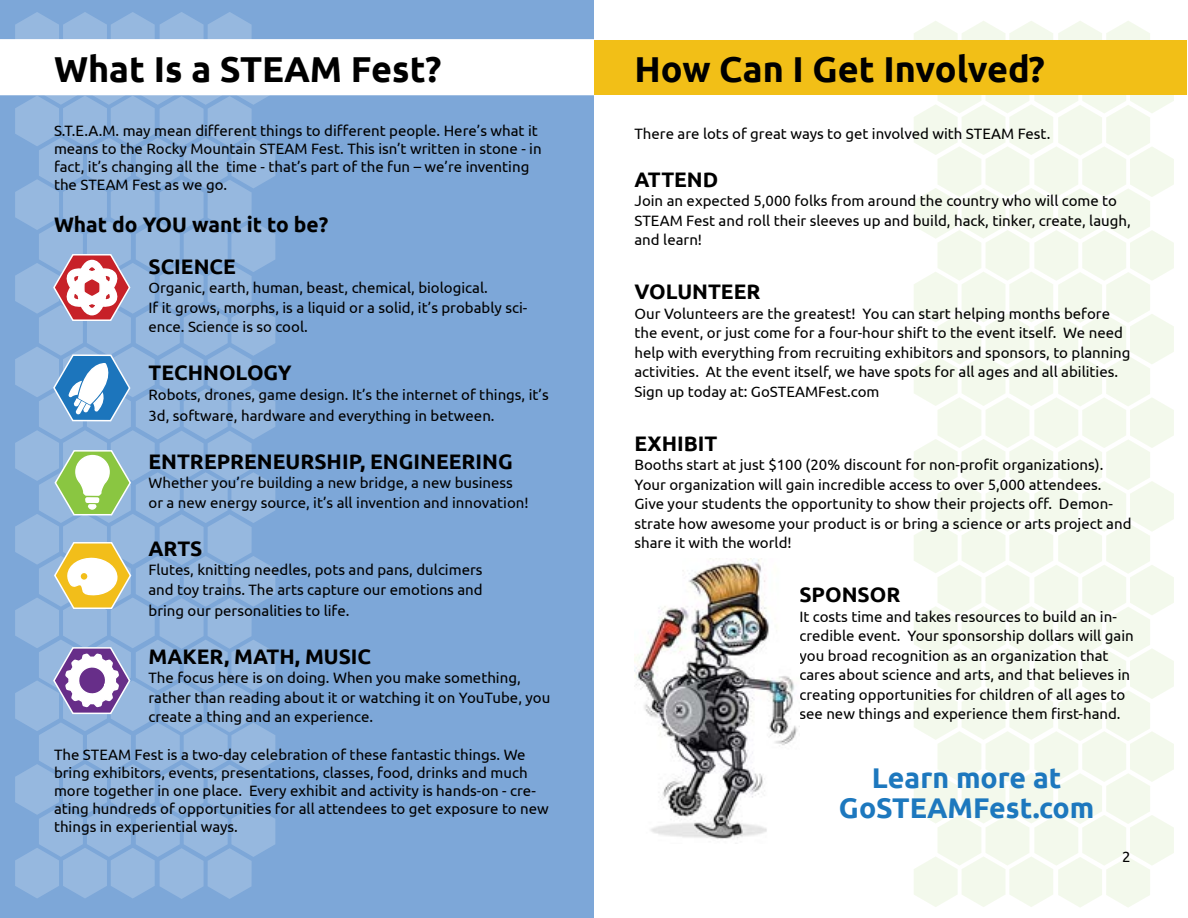
<style>
.page{position:relative;width:1188px;height:918px;background:#fff}
.page>*{position:absolute;margin:0;border:0;box-sizing:border-box;transform-origin:0 0}
.t1{font:700 36px "Ubuntu";color:#000}
.t2{font:700 28.5px/30px "Ubuntu";color:#1d78be;text-align:center}
.t3{font:700 21px/42px "Ubuntu";color:#000;text-align:center}
.t4{font:15px/19.5px "Ubuntu";color:#000}
</style>
<div class="page">
<svg style="left:914px;top:21px;width:260px;height:886px"></svg>
<div style="left:595px;top:40px;width:592px;height:54px;background:#f2bf17"></div>
<div style="left:0;top:0;width:594px;height:918px;background:#7da7d8"></div>
<div style="left:1px;top:40px;width:592px;height:55px;background:#fff"></div>
<div style="left:0;top:39px;width:594px;height:56px;border:2px solid #fff"></div>
<img style="left:634px;top:558px;width:164px;height:281px">
<svg style="left:15px;top:12px;width:260px;height:887px"></svg>
<h1 class="t1" style="left:54px;top:47px;width:389px">What Is a STEAM Fest?</h1>
<p class="t4" style="left:54px;top:121px;width:489px;line-height:18px">S.T.E.A.M. may mean different things to different people. Here’s what it means to the Rocky Mountain STEAM Fest. This isn’t written in stone - in fact, it’s changing all the time - that’s part of the fun – we’re inventing the STEAM Fest as we go.</p>
<h3 class="t3" style="left:54px;top:203px;width:276px">What do YOU want it to be?<br>SCIENCE</h3>
<p class="t4" style="left:148px;top:278px;width:380px">Organic, earth, human, beast, chemical, biological.<br>If it grows, morphs, is a liquid or a solid, it’s probably sci&shy;ence. Science is so cool.</p>
<h3 class="t3" style="left:148px;top:352px;width:145px">TECHNOLOGY</h3>
<p class="t4" style="left:148px;top:384px;width:402px;line-height:21px">Robots, drones, game design. It’s the internet of things, it’s<br>3d, software, hardware and everything in between.</p>
<h3 class="t3" style="left:148px;top:440px;width:366px">ENTREPRENEURSHIP, ENGINEERING</h3>
<p class="t4" style="left:148px;top:473px;width:382px">Whether you’re building a new bridge, a new business or a new energy source, it’s all invention and innovation!</p>
<h3 class="t3" style="left:148px;top:527px;width:56px">ARTS</h3>
<p class="t4" style="left:148px;top:560px;width:336px">Flutes, knitting needles, pots and pans, dulcimers and toy trains. The arts capture our emotions and</p>
<p class="t4" style="left:148px;top:600px;width:203px">bring our personalities to life.</p>
<h3 class="t3" style="left:148px;top:635px;width:224px">MAKER, MATH, MUSIC</h3>
<p class="t4" style="left:148px;top:668px;width:403px">The focus here is on doing. When you make something, rather than reading about it or watching it on YouTube, you create a thing and an experience.</p>
<p class="t4" style="left:54px;top:745px;width:496px;line-height:18px">The STEAM Fest is a two-day celebration of these fantastic things. We bring exhibitors, events, presentations, classes, food, drinks and much more together in one place. Every exhibit and activity is hands-on - cre&shy;ating hundreds of opportunities for all attendees to get exposure to new things in experiential ways.</p>
<h1 class="t1" style="left:634px;top:47px;width:412px">How Can I Get Involved?</h1>
<p class="t4" style="left:634px;top:123px;width:417px">There are lots of great ways to get involved with STEAM Fest.</p>
<h3 class="t3" style="left:634px;top:158px;width:85px">ATTEND</h3>
<p class="t4" style="left:634px;top:191px;width:498px">Join an expected 5,000 folks from around the country who will come to<br>STEAM Fest and roll their sleeves up and build, hack, tinker, create, laugh, and learn!</p>
<h3 class="t3" style="left:634px;top:271px;width:127px">VOLUNTEER</h3>
<p class="t4" style="left:634px;top:303px;width:498px">Our Volunteers are the greatest! You can start helping months before the event, or just come for a four-hour shift to the event itself. We need help with everything from recruiting exhibitors and sponsors, to planning activities. At the event itself, we have spots for all ages and all abilities.<br>Sign up today at: GoSTEAMFest.com</p>
<h3 class="t3" style="left:634px;top:422px;width:85px">EXHIBIT</h3>
<p class="t4" style="left:634px;top:455px;width:499px">Booths start at just $100 (20% discount for non-profit organizations).<br>Your organization will gain incredible access to over 5,000 attendees.<br>Give your students the opportunity to show their projects off. Demon&shy;strate how awesome your product is or bring a science or arts project and share it with the world!</p>
<h3 class="t3" style="left:799px;top:574px;width:103px">SPONSOR</h3>
<p class="t4" style="left:799px;top:606px;width:336px">It costs time and takes resources to build an in&shy;credible event. Your sponsorship dollars will gain you broad recognition as an organization that cares about science and arts, and that believes in creating opportunities for children of all ages to see new things and experience them first-hand.</p>
<h2 class="t2" style="left:839px;top:763px;width:257px">Learn more at<br>GoSTEAMFest.com</h2>
<p class="t4" style="left:1122px;top:846px;width:10px">2</p>
</div>
